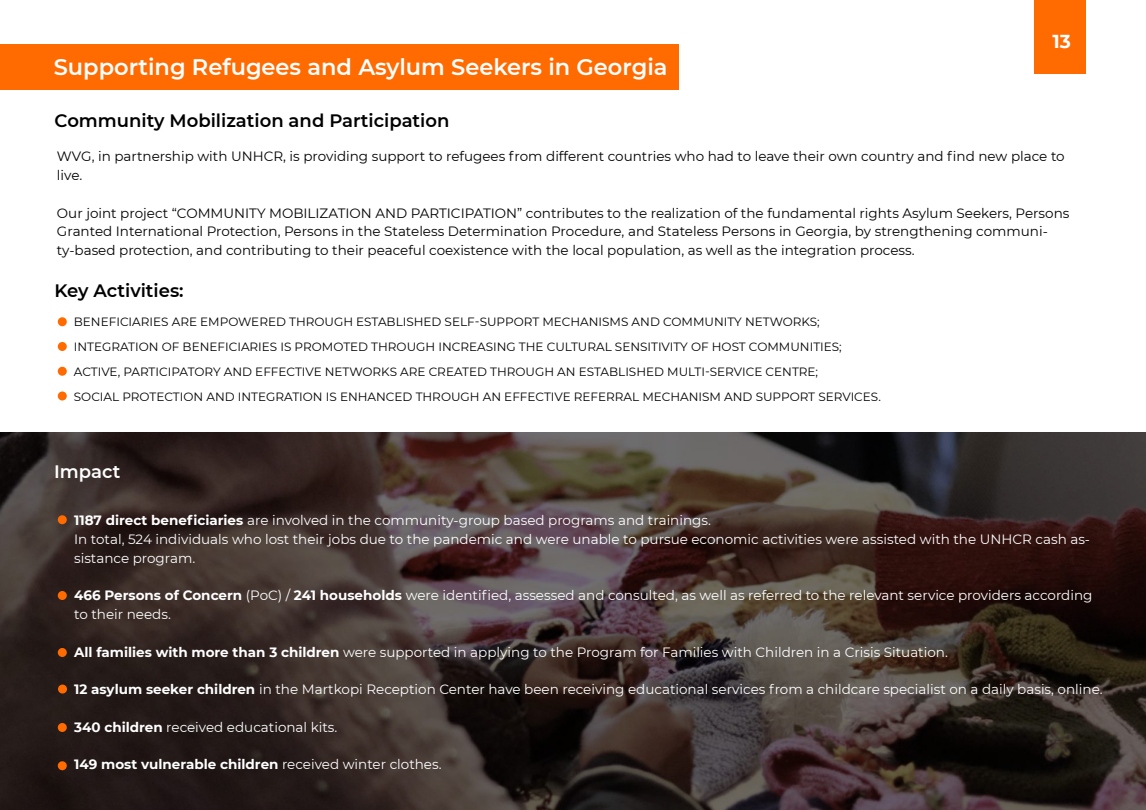
<style>
.page{position:relative;width:1146px;height:810px;background:#fff}
.page>*{position:absolute;margin:0;border:0;box-sizing:border-box;transform-origin:0 0}
.t1{font:600 22.5px "Montserrat";color:#fff}
.t2{font:700 18.75px "Montserrat";color:#fff}
.t3{font:600 18px "Montserrat";color:#000}
.t4{font:600 18px "Montserrat";color:#fff}
.t5{font:13.5px/18.8px "Montserrat";color:#fff}
.t6{font:13.5px/18.8px "Montserrat";color:#000}
.t7{font:700 13.5px "Montserrat";color:#fff}
.t8{font:12px/24.8px "Montserrat";color:#000}
.s1{font-weight:700}
.s2{font-weight:400}
</style>
<div class="page">
<div style="left:0;top:44px;width:678px;height:46px;background:#ff6b00"></div>
<div style="left:1034px;top:0;width:51px;height:74px;background:#ff6b00"></div>
<div style="left:58px;top:317px;width:9px;height:9px;background:#ff6b00;border-radius:50%"></div>
<div style="left:58px;top:342px;width:9px;height:9px;background:#ff6b00;border-radius:50%"></div>
<div style="left:58px;top:367px;width:9px;height:9px;background:#ff6b00;border-radius:50%"></div>
<div style="left:58px;top:392px;width:9px;height:8px;background:#ff6b00;border-radius:50%"></div>
<svg style="left:0;top:433px;width:1144px;height:377px;background:#3a2e2a"></svg>
<div style="left:58px;top:515px;width:9px;height:9px;background:#ff6b00;border-radius:50%"></div>
<div style="left:58px;top:591px;width:9px;height:9px;background:#ff6b00;border-radius:50%"></div>
<div style="left:58px;top:648px;width:9px;height:9px;background:#ff6b00;border-radius:50%"></div>
<div style="left:58px;top:685px;width:9px;height:9px;background:#ff6b00;border-radius:50%"></div>
<div style="left:58px;top:723px;width:9px;height:9px;background:#ff6b00;border-radius:50%"></div>
<div style="left:58px;top:761px;width:9px;height:9px;background:#ff6b00;border-radius:50%"></div>
<h1 class="t1" style="left:54px;top:51px;width:615px">Supporting Refugees and Asylum Seekers in Georgia</h1>
<h3 class="t3" style="left:55px;top:108px;width:396px">Community Mobilization and Participation</h3>
<h2 class="t2" style="left:1052px;top:28px;width:20px">13</h2>
<p class="t6" style="left:57px;top:147px;width:1009px">WVG, in partnership with UNHCR, is providing support to refugees from different countries who had to leave their own country and find new place to live.</p>
<p class="t6" style="left:57px;top:203px;width:1013px">Our joint project “COMMUNITY MOBILIZATION AND PARTICIPATION” contributes to the realization of the fundamental rights Asylum Seekers, Persons<br>Granted International Protection, Persons in the Stateless Determination Procedure, and Stateless Persons in Georgia, by strengthening communi&shy;ty-based protection, and contributing to their peaceful coexistence with the local population, as well as the integration process.</p>
<h3 class="t3" style="left:54px;top:278px;width:131px">Key Activities:</h3>
<p class="t8" style="left:74px;top:309px;width:808px">BENEFICIARIES ARE EMPOWERED THROUGH ESTABLISHED SELF-SUPPORT MECHANISMS AND COMMUNITY NETWORKS; INTEGRATION OF BENEFICIARIES IS PROMOTED THROUGH INCREASING THE CULTURAL SENSITIVITY OF HOST COMMUNITIES; ACTIVE, PARTICIPATORY AND EFFECTIVE NETWORKS ARE CREATED THROUGH AN ESTABLISHED MULTI-SERVICE CENTRE;<br>SOCIAL PROTECTION AND INTEGRATION IS ENHANCED THROUGH AN EFFECTIVE REFERRAL MECHANISM AND SUPPORT SERVICES.</p>
<h3 class="t4" style="left:54px;top:459px;width:68px">Impact</h3>
<p class="t5" style="left:74px;top:511px;width:1017px"><span class="s1">1187 direct beneficiaries</span> are involved in the community-group based programs and trainings.<br>In total, 524 individuals who lost their jobs due to the pandemic and were unable to pursue economic activities were assisted with the UNHCR cash as&shy;sistance program.</p>
<p class="t5" style="left:74px;top:586px;width:1019px"><span class="s1">466 Persons of Concern</span> (PoC) / <span class="s1">241 households</span> were identified, assessed and consulted, as well as referred to the relevant service providers according to their needs.</p>
<p class="t5" style="left:74px;top:642px;width:875px"><span class="s1">All families with more than 3 children</span> were supported in applying to the Program for Families with Children in a Crisis Situation.</p>
<p class="t5" style="left:74px;top:679px;width:1029px"><span class="s1">12 asylum seeker children</span> in the Martkopi Reception Center have been receiving educational services from a childcare specialist on a daily basis, online.</p>
<p class="t5" style="left:74px;top:717px;width:265px"><span class="s1">340 children</span> received educational kits.</p>
<p class="t7" style="left:74px;top:755px;width:369px">149 most vulnerable children <span class="s2">received winter clothes.</span></p>
</div>
